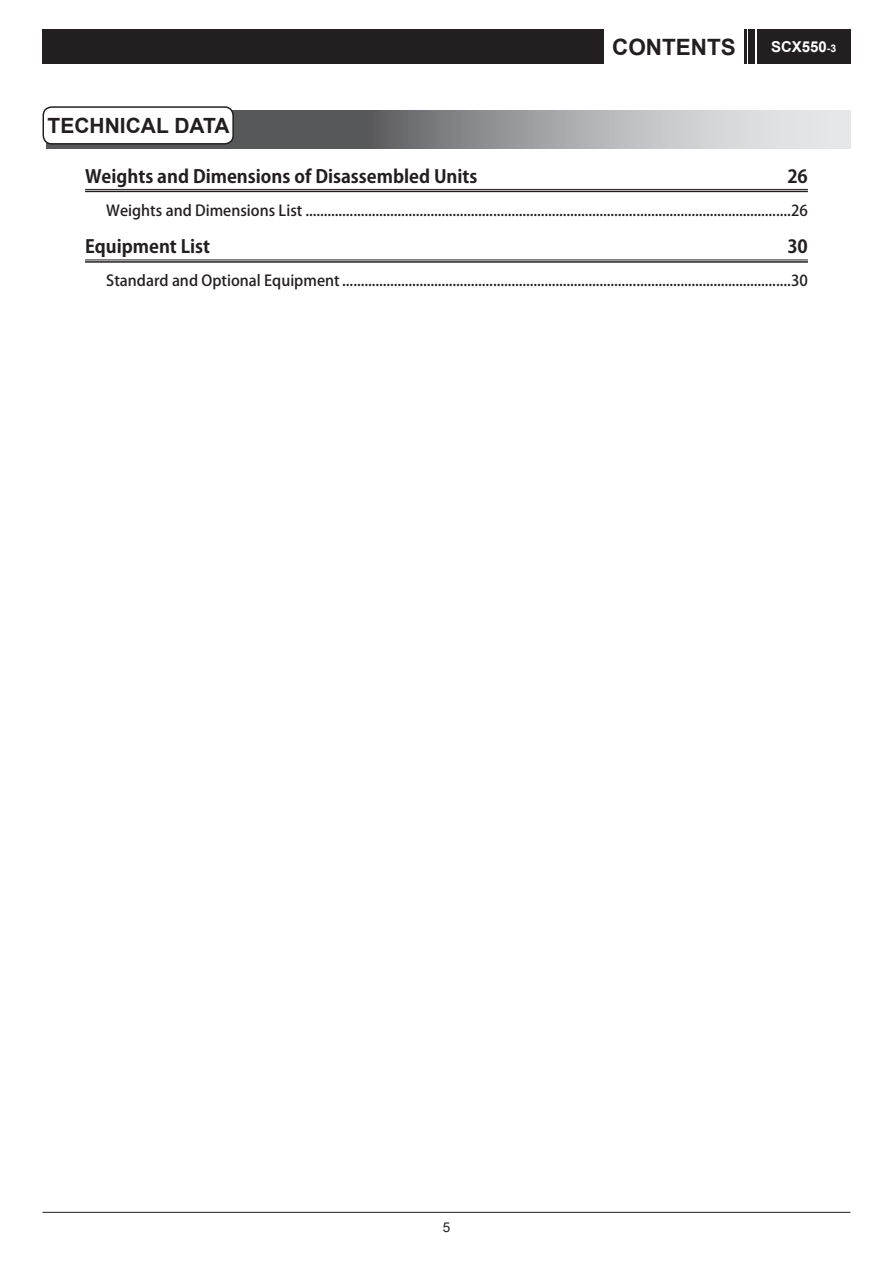
<style>
.page{position:relative;width:893px;height:1263px;background:#fff}
.page>*{position:absolute;margin:0;border:0;box-sizing:border-box;transform-origin:0 0}
.t1{font:700 22.5px "Arial";color:#231f20}
.t2{font:700 21px "Arial";color:#231f20}
.t3{font:700 18px "Koz Go Pro";color:#231f20}
.t4{font:500 15px "Koz Go Pro";color:#231f20}
.t5{font:700 15px "Arial";color:#fff}
.t6{font:13.5px "Arial";color:#231f20}
.s1{font-size:10.5px}
</style>
<div class="page">
<hr style="left:43px;top:1212px;width:807px;height:1px;background:#231f20">
<div style="left:43px;top:30px;width:561px;height:34px;background:#231f20"></div>
<div style="left:748px;top:30px;width:7px;height:34px;background:#231f20"></div>
<hr style="left:744px;top:30px;width:2px;height:34px;background:#231f20">
<div style="left:757px;top:30px;width:93px;height:34px;background:#231f20"></div>
<hr style="left:85px;top:189px;width:723px;height:1px;background:#231f20">
<hr style="left:85px;top:191px;width:723px;height:1px;background:#231f20">
<hr style="left:85px;top:260px;width:723px;height:1px;background:#231f20">
<hr style="left:85px;top:261px;width:723px;height:2px;background:#231f20">
<svg style="left:47px;top:111px;width:803px;height:38px;background:#9a9b9e"></svg>
<div style="left:43px;top:107px;width:190px;height:37px;background:#fff;border-radius:9px"></div>
<div style="left:43px;top:106px;width:191px;height:39px;border:2px solid #231f20;border-radius:9px"></div>
<h2 class="t2" style="left:48px;top:111px;width:183px">TECHNICAL DATA</h2>
<h1 class="t1" style="left:612px;top:31px;width:125px">CONTENTS</h1>
<p class="t5" style="left:771px;top:36px;width:67px">SCX550<span class="s1">-3</span></p>
<p class="t3" style="left:85px;top:165px;width:394px">Weights and Dimensions of Disassembled Units</p>
<p class="t3" style="left:787px;top:165px;width:22px">26</p>
<p class="t4" style="left:106px;top:201px;width:703px">Weights and Dimensions List ....................................................................................................................................26</p>
<p class="t3" style="left:85px;top:235px;width:127px">Equipment List</p>
<p class="t3" style="left:787px;top:235px;width:22px">30</p>
<p class="t4" style="left:106px;top:271px;width:703px">Standard and Optional Equipment ..........................................................................................................................30</p>
<p class="t6" style="left:443px;top:1217px;width:9px">5</p>
</div>
